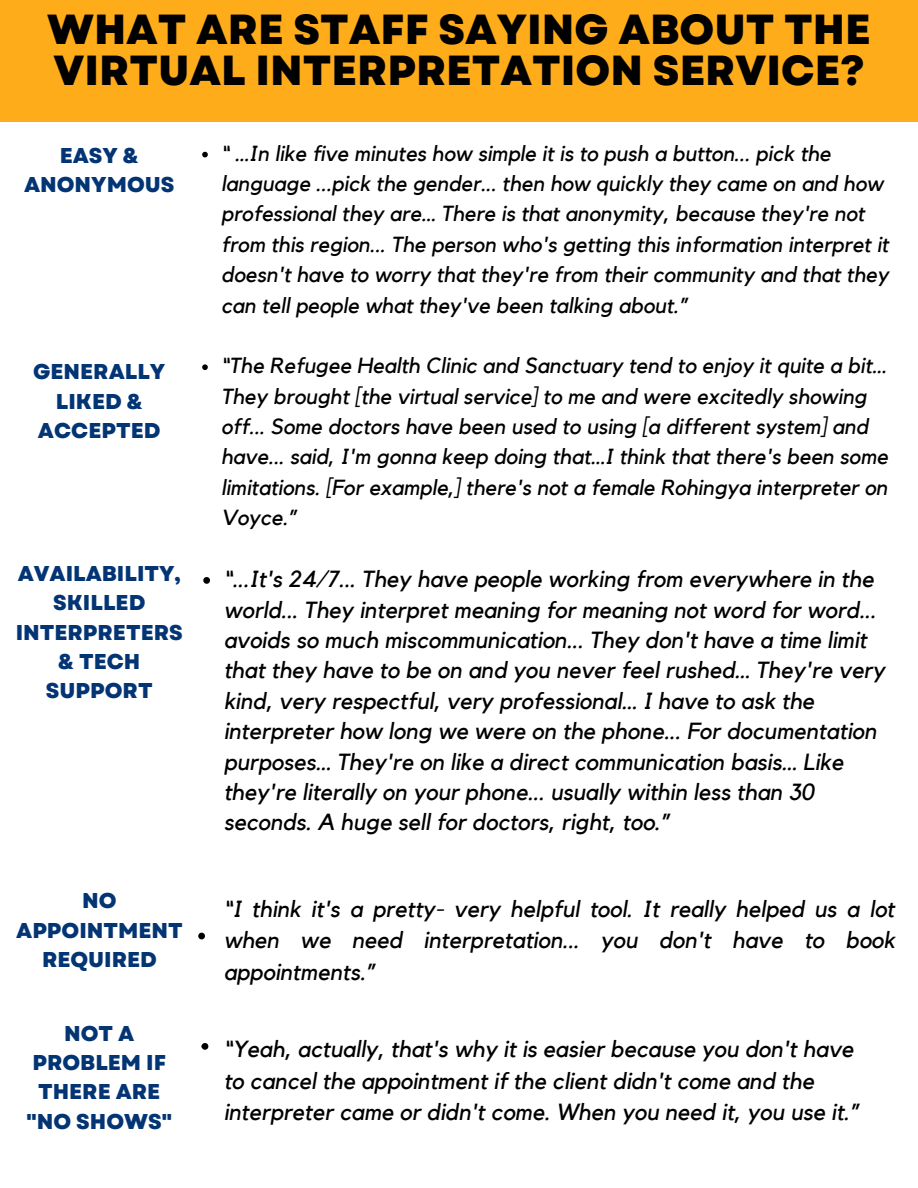
<style>
.page{position:relative;width:918px;height:1188px;background:#fff}
.page>*{position:absolute;margin:0;border:0;box-sizing:border-box;transform-origin:0 0}
.t1{font:800 42px/41.7px "Garet";color:#000}
.t2{font:italic 23.25px/30.3px "Kollektif";color:#000}
.t3{font:italic 21.75px/30.3px "Kollektif";color:#000}
.t4{font:800 21.45px/29.2px "Garet";color:#033474;text-align:center}
</style>
<div class="page">
<div style="left:0;top:0;width:918px;height:122px;background:#feac1a"></div>
<svg style="left:202px;top:152px;width:6px;height:5px"></svg>
<svg style="left:202px;top:364px;width:6px;height:6px"></svg>
<svg style="left:203px;top:577px;width:7px;height:7px"></svg>
<svg style="left:198px;top:933px;width:7px;height:6px"></svg>
<svg style="left:202px;top:1043px;width:6px;height:7px"></svg>
<p class="t1" style="left:47px;top:8px;width:825px">WHAT ARE STAFF SAYING ABOUT THE<br>VIRTUAL INTERPRETATION SERVICE?</p>
<p class="t4" style="left:24px;top:141px;width:152px">EASY &amp;<br>ANONYMOUS</p>
<p class="t4" style="left:33px;top:357px;width:134px">GENERALLY<br>LIKED &amp;<br>ACCEPTED</p>
<p class="t4" style="left:16px;top:559px;width:169px">AVAILABILITY,<br>SKILLED<br>INTERPRETERS &amp; TECH<br>SUPPORT</p>
<p class="t4" style="left:16px;top:886px;width:168px">NO<br>APPOINTMENT<br>REQUIRED</p>
<p class="t4" style="left:27px;top:1019px;width:147px">NOT A<br>PROBLEM IF<br>THERE ARE "NO SHOWS"</p>
<p class="t3" style="left:221px;top:139px;width:669px">“ …In like five minutes how simple it is to push a button... pick the language ...pick the gender... then how quickly they came on and how professional they are… There is that anonymity, because they're not from this region... The person who's getting this information interpret it doesn't have to worry that they're from their community and that they can tell people what they've been talking about.”</p>
<p class="t3" style="left:221px;top:351px;width:668px">“The Refugee Health Clinic and Sanctuary tend to enjoy it quite a bit… They brought [the virtual service] to me and were excitedly showing off... Some doctors have been used to using [a different system] and have... said, I'm gonna keep doing that…I think that there's been some limitations. [For example,] there's not a female Rohingya interpreter on Voyce.”</p>
<p class="t2" style="left:224px;top:565px;width:663px">“...It's 24/7... They have people working from everywhere in the world... They interpret meaning for meaning not word for word... avoids so much miscommunication... They don't have a time limit that they have to be on and you never feel rushed… They're very kind, very respectful, very professional… I have to ask the interpreter how long we were on the phone... For documentation purposes… They're on like a direct communication basis… Like they're literally on your phone... usually within less than 30 seconds. A huge sell for doctors, right, too.”</p>
<p class="t2" style="left:224px;top:894px;width:673px;line-height:31.5px;text-align:justify">“I think it's a pretty- very helpful tool. It really helped us a lot when we need interpretation... you don't have to book appointments.”</p>
<p class="t2" style="left:224px;top:1034px;width:636px;line-height:31.5px">“Yeah, actually, that's why it is easier because you don't have to cancel the appointment if the client didn't come and the interpreter came or didn't come. When you need it, you use it.”</p>
</div>
